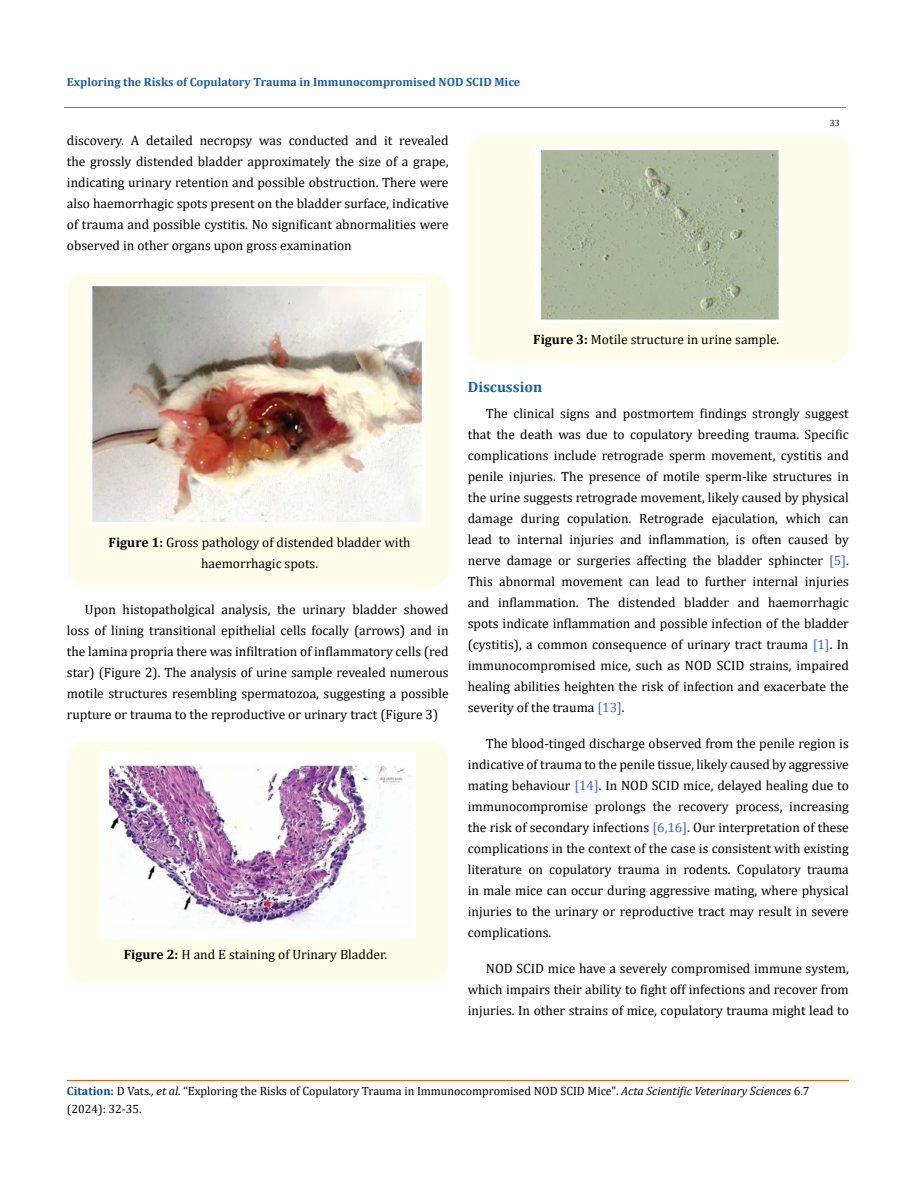
<style>
.page{position:relative;width:917px;height:1188px;background:#fff}
.page>*{position:absolute;margin:0;border:0;box-sizing:border-box;transform-origin:0 0}
.t1{font:700 15px "Cambria";color:#1560a6}
.t2{font:13.5px/21px "Cambria";color:#000;text-align:justify}
.t3{font:12px/18px "Cambria";color:#000}
.t4{font:700 12px "Cambria";color:#1560a6}
.t5{font:9px "Cambria";color:#000}
.s1{font-weight:700}
.s2{color:#36c}
.s3{font-weight:700;color:#035089}
.s4{font-style:italic}
</style>
<div class="page">
<div style="left:68px;top:273px;width:380px;height:314px;background:#fffde9;border-radius:18px"></div>
<img style="left:91px;top:284px;width:334px;height:241px">
<div style="left:67px;top:741px;width:381px;height:242px;background:#fffde9;border-radius:18px"></div>
<img style="left:99px;top:752px;width:316px;height:186px">
<div style="left:468px;top:135px;width:380px;height:228px;background:#fffde9;border-radius:18px"></div>
<img style="left:535px;top:145px;width:246px;height:177px">
<hr style="left:64px;top:108px;width:781px;height:1px;background:#e05d1a">
<hr style="left:67px;top:1080px;width:781px;height:1px;background:#e05d1a">
<p class="t4" style="left:67px;top:73px;width:455px">Exploring the Risks of Copulatory Trauma in Immunocompromised NOD SCID Mice</p>
<p class="t2" style="left:67px;top:130px;width:383px">discovery. A detailed necropsy was conducted and it revealed the grossly distended bladder approximately the size of a grape, indicating urinary retention and possible obstruction. There were also haemorrhagic spots present on the bladder surface, indicative of trauma and possible cystitis. No significant abnormalities were observed in other organs upon gross examination</p>
<p class="t5" style="left:829px;top:118px;width:11px">33</p>
<p class="t2" style="left:109px;top:532px;width:303px;text-align:center"><span class="s1">Figure 1:</span> Gross pathology of distended bladder with haemorrhagic spots.</p>
<p class="t2" style="left:67px;top:598px;width:383px;text-indent:18px">Upon histopatholgical analysis, the urinary bladder showed loss of lining transitional epithelial cells focally (arrows) and in the lamina propria there was infiltration of inflammatory cells (red star) (Figure 2). The analysis of urine sample revealed numerous motile structures resembling spermatozoa, suggesting a possible rupture or trauma to the reproductive or urinary tract (Figure 3)</p>
<p class="t2" style="left:124px;top:944px;width:265px"><span class="s1">Figure 2:</span> H and E staining of Urinary Bladder.</p>
<p class="t2" style="left:533px;top:329px;width:248px"><span class="s1">Figure 3:</span> Motile structure in urine sample.</p>
<p class="t1" style="left:468px;top:376px;width:76px">Discussion</p>
<p class="t2" style="left:468px;top:402px;width:382px;text-indent:18px">The clinical signs and postmortem findings strongly suggest that the death was due to copulatory breeding trauma. Specific complications include retrograde sperm movement, cystitis and penile injuries. The presence of motile sperm-like structures in the urine suggests retrograde movement, likely caused by physical damage during copulation. Retrograde ejaculation, which can lead to internal injuries and inflammation, is often caused by nerve damage or surgeries affecting the bladder sphincter <span class="s2">[5]</span>.<br>This abnormal movement can lead to further internal injuries and inflammation. The distended bladder and haemorrhagic spots indicate inflammation and possible infection of the bladder (cystitis), a common consequence of urinary tract trauma <span class="s2">[1]</span>. In immunocompromised mice, such as NOD SCID strains, impaired healing abilities heighten the risk of infection and exacerbate the severity of the trauma <span class="s2">[13]</span>.</p>
<p class="t2" style="left:468px;top:732px;width:382px;text-indent:18px">The blood-tinged discharge observed from the penile region is indicative of trauma to the penile tissue, likely caused by aggressive mating behaviour <span class="s2">[14]</span>. In NOD SCID mice, delayed healing due to immunocompromise prolongs the recovery process, increasing the risk of secondary infections <span class="s2">[6,16]</span>. Our interpretation of these complications in the context of the case is consistent with existing literature on copulatory trauma in rodents. Copulatory trauma in male mice can occur during aggressive mating, where physical injuries to the urinary or reproductive tract may result in severe complications.</p>
<p class="t2" style="left:468px;top:958px;width:382px;text-indent:18px">NOD SCID mice have a severely compromised immune system, which impairs their ability to fight off infections and recover from injuries. In other strains of mice, copulatory trauma might lead to</p>
<p class="t3" style="left:67px;top:1082px;width:744px"><span class="s3">Citation:</span> D Vats<span class="s4">., et al.</span> “Exploring the Risks of Copulatory Trauma in Immunocompromised NOD SCID Mice". <span class="s4">Acta Scientific Veterinary Sciences</span> 6.7 (2024): 32-35.</p>
</div>
